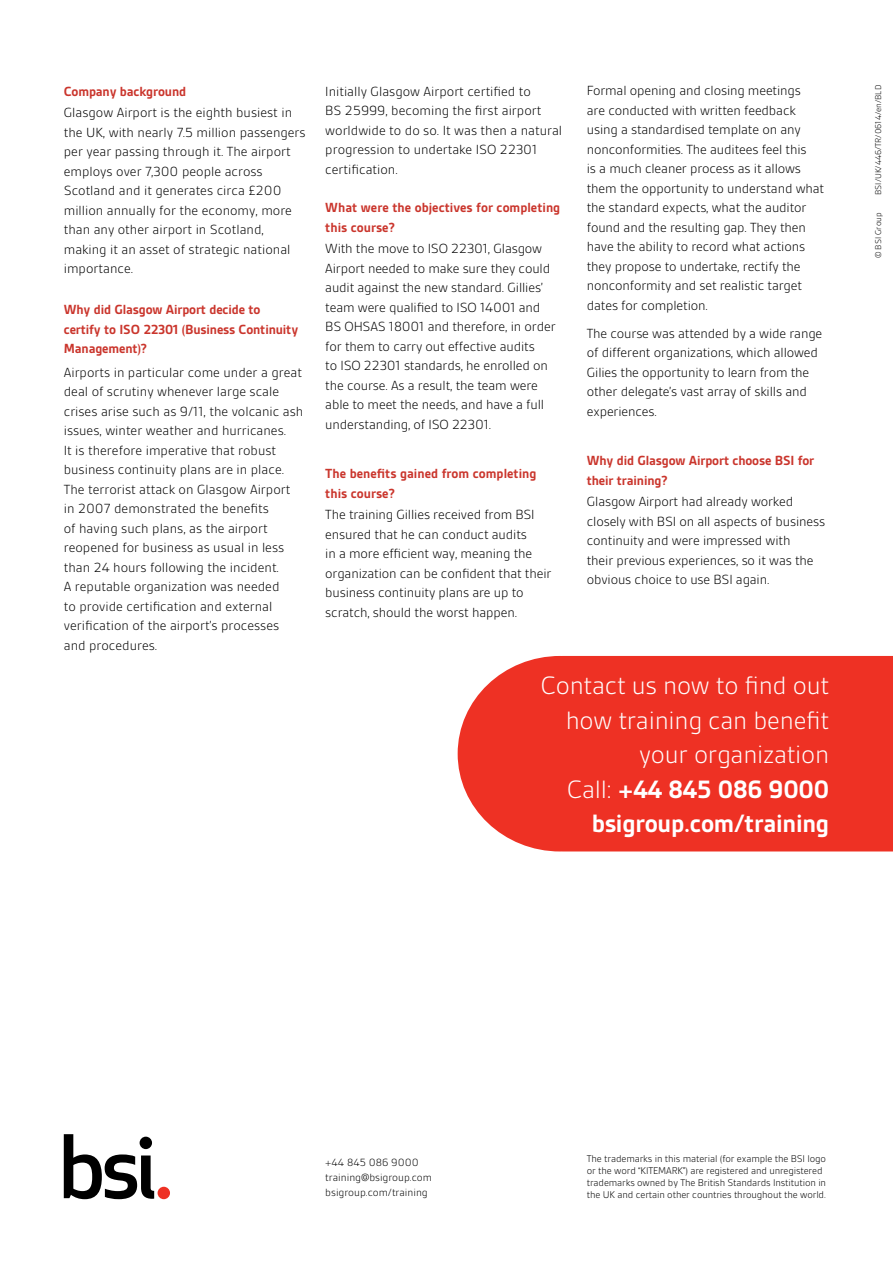
<style>
.page{position:relative;width:893px;height:1263px;background:#fff}
.page>*{position:absolute;margin:0;border:0;box-sizing:border-box;transform-origin:0 0}
.t1{font:300 27px/34.5px "BSI Gesta";letter-spacing:-.01em;color:#fff;text-align:right}
.t2{font:300 14.25px/19.5px "BSI Gesta";letter-spacing:-.01em;color:#000}
.t3{font:700 14.25px/19.5px "BSI Gesta";letter-spacing:-.01em;color:#ca352c}
.t4{font:300 11.25px/15px "BSI Gesta";color:#000}
.t5{font:300 10.5px/12px "BSI Gesta";letter-spacing:-.01em;color:#000}
.t6{font:300 9px "BSI Gesta";color:#000}
.s1{font-weight:700}
</style>
<div class="page">
<svg style="left:64px;top:1134px;width:90px;height:65px"></svg>
<div style="left:158px;top:1187px;width:12px;height:12px;background:#ee3124;border-radius:50%"></div>
<div style="left:458px;top:656px;width:435px;height:195px;background:#ee3124"></div>
<p class="t3" style="left:64px;top:81px;width:124px">Company background</p>
<p class="t2" style="left:64px;top:103px;width:243px">Glasgow Airport is the eighth busiest in the UK, with nearly 7.5 million passengers per year passing through it. The airport employs over 7,300 people across Scotland and it generates circa £200 million annually for the economy, more than any other airport in Scotland, making it an asset of strategic national importance.</p>
<p class="t3" style="left:64px;top:300px;width:236px">Why did Glasgow Airport decide to certify to ISO 22301 (Business Continuity<br>Management)?</p>
<p class="t2" style="left:64px;top:363px;width:241px">Airports in particular come under a great deal of scrutiny whenever large scale crises arise such as 9/11, the volcanic ash issues, winter weather and hurricanes.<br>It is therefore imperative that robust business continuity plans are in place.<br>The terrorist attack on Glasgow Airport in 2007 demonstrated the benefits<br>of having such plans, as the airport reopened for business as usual in less than 24 hours following the incident.<br>A reputable organization was needed<br>to provide certification and external verification of the airport’s processes and procedures.</p>
<p class="t2" style="left:325px;top:81px;width:238px">Initially Glasgow Airport certified to<br>BS 25999, becoming the first airport worldwide to do so. It was then a natural progression to undertake ISO 22301 certification.</p>
<p class="t3" style="left:325px;top:198px;width:236px">What were the objectives for completing this course?</p>
<p class="t2" style="left:325px;top:239px;width:232px">With the move to ISO 22301, Glasgow Airport needed to make sure they could audit against the new standard. Gillies’ team were qualified to ISO 14001 and BS OHSAS 18001 and therefore, in order for them to carry out effective audits<br>to ISO 22301 standards, he enrolled on the course. As a result, the team were able to meet the needs, and have a full understanding, of ISO 22301.</p>
<p class="t3" style="left:325px;top:464px;width:213px">The benefits gained from completing this course?</p>
<p class="t2" style="left:325px;top:505px;width:228px">The training Gillies received from BSI ensured that he can conduct audits<br>in a more efficient way, meaning the organization can be confident that their business continuity plans are up to scratch, should the worst happen.</p>
<p class="t2" style="left:587px;top:81px;width:239px">Formal opening and closing meetings<br>are conducted with written feedback using a standardised template on any nonconformities. The auditees feel this<br>is a much cleaner process as it allows them the opportunity to understand what the standard expects, what the auditor found and the resulting gap. They then have the ability to record what actions they propose to undertake, rectify the nonconformity and set realistic target dates for completion.</p>
<p class="t2" style="left:587px;top:324px;width:237px">The course was attended by a wide range of different organizations, which allowed Gilies the opportunity to learn from the other delegate’s vast array of skills and experiences.</p>
<p class="t3" style="left:587px;top:451px;width:229px">Why did Glasgow Airport choose BSI for their training?</p>
<p class="t2" style="left:587px;top:492px;width:240px">Glasgow Airport had already worked closely with BSI on all aspects of business continuity and were impressed with<br>their previous experiences, so it was the obvious choice to use BSI again.</p>
<h1 class="t1" style="left:541px;top:668px;width:290px">Contact us now to find out how training can benefit your organization<br>Call: <span class="s1">+44 845 086 9000 bsigroup.com/training</span></h1>
<p class="t6" style="left:873px;top:195px;width:111px;rotate:-90deg">BSI/UK/446/TR/0614/en/BLD</p>
<p class="t6" style="left:873px;top:258px;width:47px;rotate:-90deg">© BSI Group</p>
<p class="t4" style="left:325px;top:1155px;width:108px">+44 845 086 9000 training@bsigroup.com bsigroup.com/training</p>
<p class="t5" style="left:587px;top:1153px;width:241px">The trademarks in this material (for example the BSI logo or the word “KITEMARK”) are registered and unregistered trademarks owned by The British Standards Institution in the UK and certain other countries throughout the world.</p>
</div>
